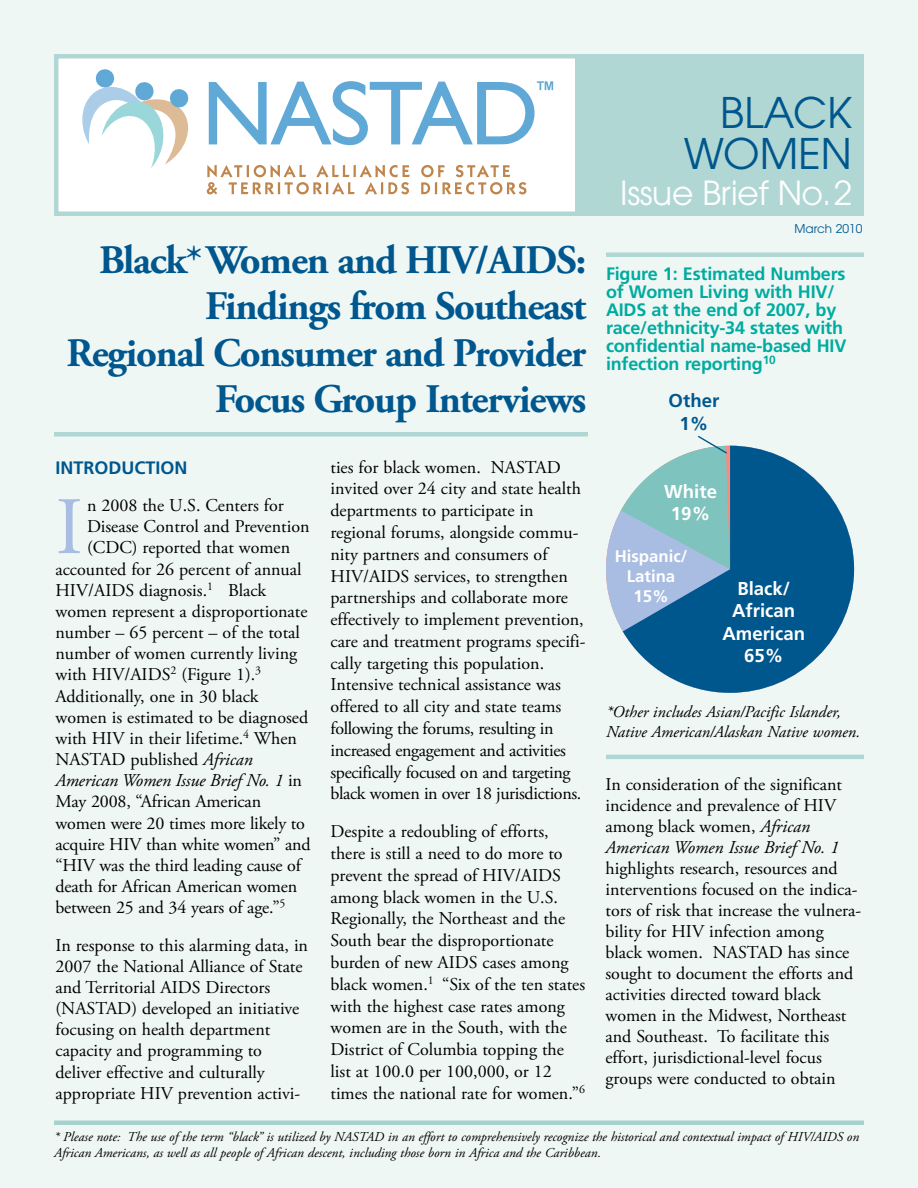
<style>
.page{position:relative;width:918px;height:1188px;background:#eff7f5}
.page>*{position:absolute;margin:0;border:0;box-sizing:border-box;transform-origin:0 0}
.t1{font:81.3px "Adobe Garamond Pro";color:#a9bde2}
.t2{font:42px/40.5px "Avant Garde";color:#00578e;text-align:right}
.t3{font:700 40.5px/46.5px "Adobe Garamond Pro";letter-spacing:-.03em;color:#00578e;text-align:right}
.t4{font:33px "Avant Garde";letter-spacing:-.01em;color:#fff}
.t5{font:700 18.6px/22.4px "Frutiger";color:#fff;text-align:center}
.t6{font:700 18.6px/22.4px "Frutiger";color:#00578e;text-align:center}
.t7{font:18px/21.8px "Adobe Garamond Pro";color:#000}
.t8{font:700 18px/18px "Frutiger";letter-spacing:-.01em;color:#00ab9f}
.t9{font:italic 18px "Adobe Garamond Pro";letter-spacing:-.01em;color:#000}
.t10{font:700 18px "Frutiger";color:#00578e}
.t11{font:700 16.8px/20.1px "Frutiger";color:#fff;text-align:center}
.t12{font:italic 16.5px/19.5px "Adobe Garamond Pro";color:#000}
.t13{font:italic 13.5px/15.5px "Adobe Garamond Pro";color:#000}
.t14{font:12px "Avant Garde";color:#00578e}
.s1{font-style:italic}
.s2{font-style:normal}
</style>
<div class="page">
<div style="left:54px;top:54px;width:810px;height:162px;background:#fff;border:4px solid #b1d7d4"></div>
<div style="left:576px;top:54px;width:288px;height:160px;background:#b1d7d4"></div>
<svg style="left:82px;top:69px;width:107px;height:99px"></svg>
<svg style="left:207px;top:165px;width:203px;height:29px"></svg>
<svg style="left:421px;top:165px;width:105px;height:29px"></svg>
<svg style="left:209px;top:81px;width:344px;height:64px"></svg>
<hr style="left:54px;top:432px;width:534px;height:4px;background:#b1d7d4">
<div style="left:54px;top:1120px;width:810px;height:5px;background:#a5d2ce"></div>
<div style="left:606px;top:252px;width:258px;height:5px;background:#b1d7d4"></div>
<hr style="left:606px;top:755px;width:258px;height:4px;background:#b1d7d4">
<svg style="left:606px;top:507px;width:17px;height:125px;fill:#a9bde2"></svg>
<svg style="left:623px;top:446px;width:231px;height:247px;fill:#00578e"></svg>
<svg style="left:696px;top:435px;width:34px;height:134px;background:#90c2c0"></svg>
<h3 class="t3" style="left:67px;top:237px;width:521px">Black*Women and HIV/AIDS:<br>Findings from Southeast<br>Regional Consumer and Provider<br>Focus Group Interviews</h3>
<p class="t10" style="left:56px;top:457px;width:134px">INTRODUCTION</p>
<h1 class="t1" style="left:56px;top:478px;width:29px">I</h1>
<p class="t7" style="left:87px;top:495px;width:198px">n 2008 the U.S. Centers for</p>
<p class="t7" style="left:87px;top:516px;width:224px">Disease Control and Prevention</p>
<p class="t7" style="left:87px;top:537px;width:205px">(CDC) reported that women</p>
<p class="t7" style="left:55px;top:559px;width:248px">accounted for 26 percent of annual</p>
<p class="t7" style="left:55px;top:580px;width:212px">HIV/AIDS diagnosis.<sup>1</sup> Black</p>
<p class="t7" style="left:55px;top:601px;width:253px">women represent a disproportionate</p>
<p class="t7" style="left:55px;top:622px;width:246px">number – 65 percent – of the total</p>
<p class="t7" style="left:55px;top:643px;width:243px">number of women currently living</p>
<p class="t7" style="left:55px;top:664px;width:207px">with HIV/AIDS<sup>2</sup> (Figure 1).<sup>3</sup></p>
<p class="t7" style="left:55px;top:686px;width:205px">Additionally, one in 30 black</p>
<p class="t7" style="left:55px;top:707px;width:254px">women is estimated to be diagnosed</p>
<p class="t7" style="left:55px;top:728px;width:243px">with HIV in their lifetime.<sup>4</sup> When</p>
<p class="t7" style="left:55px;top:749px;width:199px">NASTAD published <span class="s1">African</span></p>
<p class="t9" style="left:55px;top:770px;width:248px">American Women Issue Brief No. 1 <span class="s2">in</span></p>
<p class="t7" style="left:55px;top:791px;width:207px">May 2008, “African American</p>
<p class="t7" style="left:55px;top:813px;width:251px">women were 20 times more likely to</p>
<p class="t7" style="left:55px;top:834px;width:257px">acquire HIV than white women” and</p>
<p class="t7" style="left:55px;top:855px;width:247px">“HIV was the third leading cause of</p>
<p class="t7" style="left:55px;top:876px;width:243px">death for African American women</p>
<p class="t7" style="left:55px;top:897px;width:231px">between 25 and 34 years of age.”<sup>5</sup></p>
<p class="t7" style="left:56px;top:935px;width:254px;line-height:21.1px">In response to this alarming data, in 2007 the National Alliance of State and Territorial AIDS Directors (NASTAD) developed an initiative focusing on health department capacity and programming to deliver effective and culturally appropriate HIV prevention activi-</p>
<p class="t7" style="left:331px;top:457px;width:257px">ties for black women. NASTAD invited over 24 city and state health departments to participate in regional forums, alongside commu&shy;nity partners and consumers of HIV/AIDS services, to strengthen partnerships and collaborate more effectively to implement prevention, care and treatment programs specifi&shy;cally targeting this population.<br>Intensive technical assistance was offered to all city and state teams following the forums, resulting in increased engagement and activities specifically focused on and targeting black women in over 18 jurisdictions.</p>
<p class="t7" style="left:331px;top:821px;width:256px">Despite a redoubling of efforts, there is still a need to do more to prevent the spread of HIV/AIDS among black women in the U.S.<br>Regionally, the Northeast and the<br>South bear the disproportionate burden of new AIDS cases among black women.<sup>1</sup> “Six of the ten states with the highest case rates among women are in the South, with the<br>District of Columbia topping the list at 100.0 per 100,000, or 12 times the national rate for women.”<sup>6</sup></p>
<h2 class="t2" style="left:684px;top:92px;width:170px">black<br>Women</h2>
<h3 class="t4" style="left:620px;top:173px;width:233px">Issue Brief No.2</h3>
<p class="t14" style="left:795px;top:222px;width:69px">March 2010</p>
<p class="t8" style="left:606px;top:265px;width:242px">Figure 1: Estimated Numbers of Women Living with HIV/<br>AIDS at the end of 2007, by race/ethnicity-34 states with confidential name-based HIV infection reporting<sup>10</sup></p>
<p class="t6" style="left:669px;top:389px;width:52px">Other<br>1%</p>
<p class="t5" style="left:664px;top:480px;width:54px">White<br>19%</p>
<p class="t11" style="left:615px;top:546px;width:74px">Hispanic/<br>Latina<br>15%</p>
<p class="t5" style="left:722px;top:577px;width:84px">Black/<br>African<br>American<br>65%</p>
<p class="t12" style="left:606px;top:703px;width:256px">*Other includes Asian/Pacific Islander,<br>Native American/Alaskan Native women.</p>
<p class="t7" style="left:606px;top:775px;width:238px;line-height:21px">In consideration of the significant incidence and prevalence of HIV among black women, <span class="s1">African<br>American Women Issue Brief No. 1</span></p>
<p class="t7" style="left:606px;top:859px;width:257px;line-height:21px">highlights research, resources and interventions focused on the indica&shy;tors of risk that increase the vulnera&shy;bility for HIV infection among black women. NASTAD has since sought to document the efforts and activities directed toward black women in the Midwest, Northeast and Southeast. To facilitate this effort, jurisdictional-level focus groups were conducted to obtain</p>
<p class="t13" style="left:54px;top:1130px;width:807px">* Please note: The use of the term “black” is utilized by NASTAD in an effort to comprehensively recognize the historical and contextual impact of HIV/AIDS on<br>African Americans, as well as all people of African descent, including those born in Africa and the Caribbean.</p>
</div>
